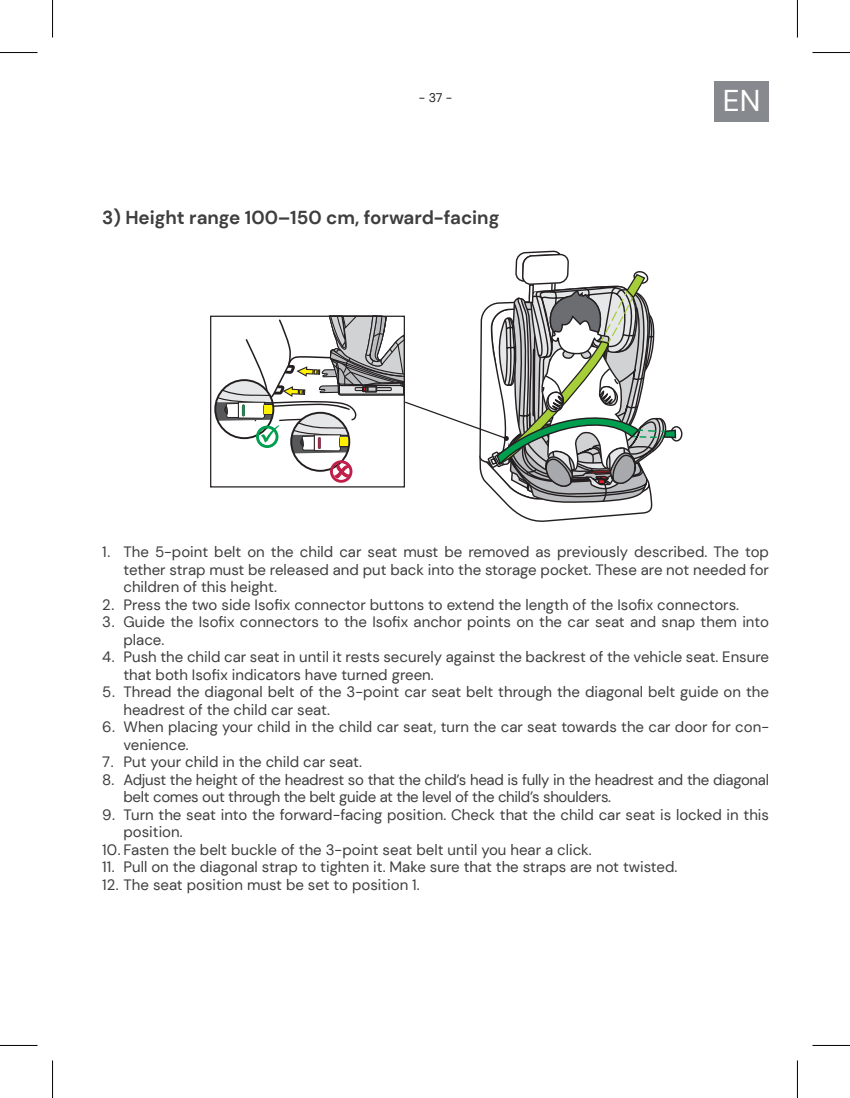
<style>
.page{position:relative;width:850px;height:1098px;background:#fff}
.page>*{position:absolute;margin:0;border:0;box-sizing:border-box;transform-origin:0 0}
.t1{font:30px "DM Sans";color:#fff}
.t2{font:700 18.75px "DM Sans";color:#3e3e3f}
.t3{font:15px/17.5px "DM Sans";color:#3e3e3f}
.t4{font:15px/17.5px "DM Sans";letter-spacing:-.02em;color:#3e3e3f}
.t5{font:12.5px "DM Sans";color:#231f20}
</style>
<div class="page">
<div style="left:714px;top:81px;width:54px;height:41px;background:#868a8e"></div>
<svg style="left:214px;top:250px;width:469px;height:272px"></svg>
<hr style="left:0;top:52px;width:38px;height:1px;background:#000">
<hr style="left:812px;top:52px;width:37px;height:1px;background:#000">
<hr style="left:0;top:1044px;width:38px;height:1px;background:#000">
<hr style="left:812px;top:1044px;width:37px;height:1px;background:#000">
<hr style="left:52px;top:0;width:1px;height:37px;background:#000">
<hr style="left:52px;top:1060px;width:1px;height:37px;background:#000">
<hr style="left:796px;top:0;width:1px;height:37px;background:#000">
<hr style="left:796px;top:1060px;width:1px;height:37px;background:#000">
<p class="t5" style="left:419px;top:90px;width:35px">- 37 -</p>
<h1 class="t1" style="left:722px;top:82px;width:39px">EN</h1>
<p class="t2" style="left:102px;top:206px;width:398px">3) Height range 100–150 cm, forward-facing</p>
<p class="t3" style="left:123px;top:543px;width:646px;text-align:justify;text-indent:-21px">1. The 5-point belt on the child car seat must be removed as previously described. The top tether strap must be released and put back into the storage pocket. These are not needed for children of this height.</p>
<p class="t3" style="left:102px;top:595px;width:638px">2. Press the two side Isofix connector buttons to extend the length of the Isofix connectors.</p>
<p class="t3" style="left:123px;top:613px;width:646px;text-indent:-21px">3. Guide the Isofix connectors to the Isofix anchor points on the car seat and snap them into place.</p>
<p class="t3" style="left:123px;top:648px;width:646px;text-indent:-21px">4. Push the child car seat in until it rests securely against the backrest of the vehicle seat. Ensure that both Isofix indicators have turned green.</p>
<p class="t3" style="left:123px;top:683px;width:646px;text-indent:-21px">5. Thread the diagonal belt of the 3-point car seat belt through the diagonal belt guide on the headrest of the child car seat.</p>
<p class="t3" style="left:123px;top:718px;width:646px;text-indent:-21px">6. When placing your child in the child car seat, turn the car seat towards the car door for con&shy;venience.</p>
<p class="t3" style="left:102px;top:753px;width:261px">7. Put your child in the child car seat.</p>
<p class="t4" style="left:123px;top:770px;width:646px;text-indent:-21px">8. Adjust the height of the headrest so that the child’s head is fully in the headrest and the diagonal belt comes out through the belt guide at the level of the child’s shoulders.</p>
<p class="t3" style="left:123px;top:805px;width:646px;text-indent:-21px">9. Turn the seat into the forward-facing position. Check that the child car seat is locked in this position.</p>
<p class="t3" style="left:102px;top:840px;width:491px">10. Fasten the belt buckle of the 3-point seat belt until you hear a click.</p>
<p class="t3" style="left:102px;top:858px;width:576px">11. Pull on the diagonal strap to tighten it. Make sure that the straps are not twisted.</p>
<p class="t3" style="left:102px;top:875px;width:319px">12. The seat position must be set to position 1.</p>
</div>
